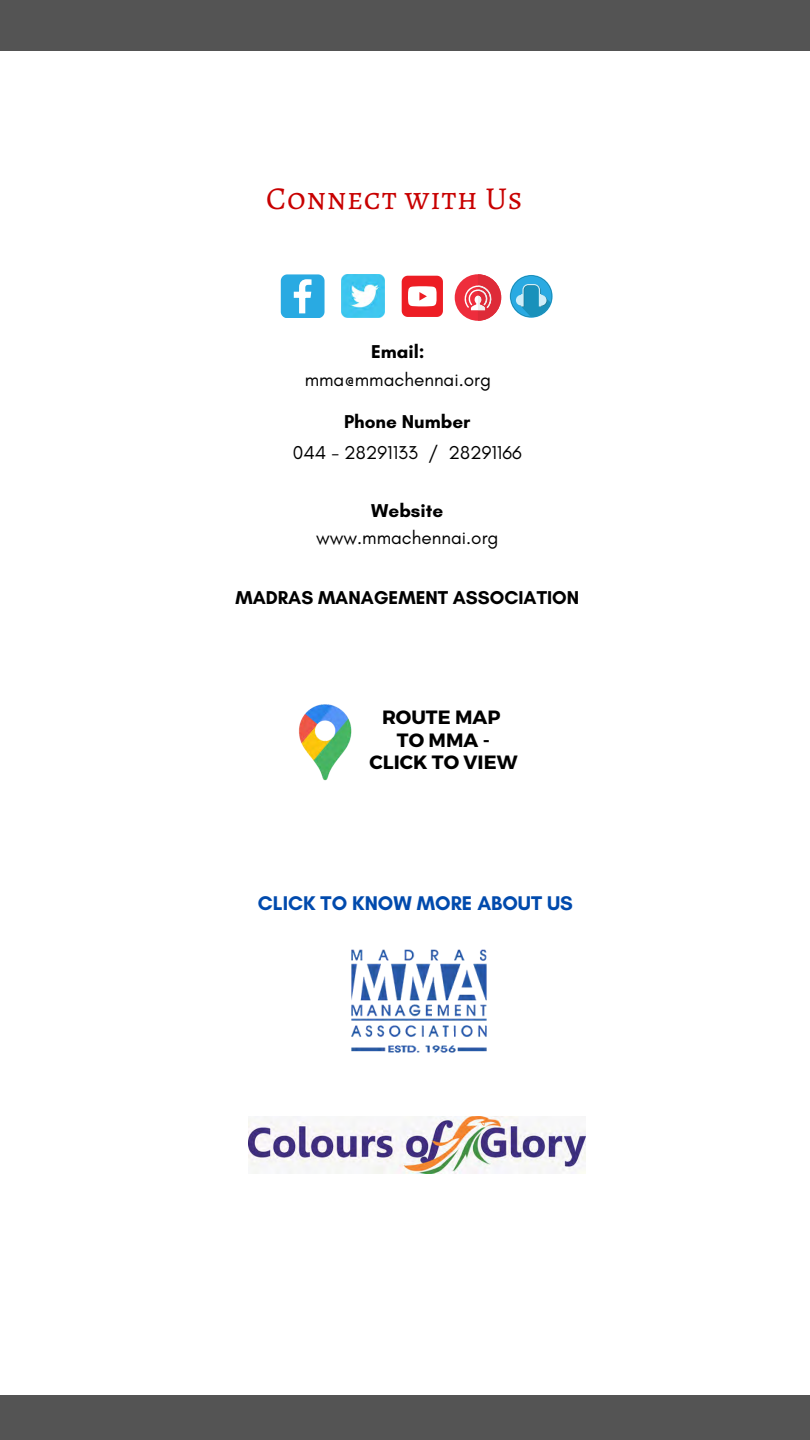
<style>
.page{position:relative;width:810px;height:1440px;background:#fff}
.page>*{position:absolute;margin:0;border:0;box-sizing:border-box;transform-origin:0 0}
.t1{font:32px "Alegreya SC";letter-spacing:.02em;color:#c80000}
.t2{font:700 20.2px "Glacial Indifference";color:#004aad}
.t3{font:700 19.2px/22.5px "Montserrat";color:#000;text-align:center}
.t4{font:18.9px "Glacial Indifference";color:#000}
.t5{font:700 18.9px "Glacial Indifference";color:#000}
</style>
<div class="page">
<div style="left:0;top:1395px;width:810px;height:45px;background:#545454"></div>
<div style="left:0;top:0;width:810px;height:51px;background:#545454"></div>
<img style="left:351px;top:949px;width:136px;height:104px">
<svg style="left:281px;top:274px;width:43px;height:44px"></svg>
<svg style="left:402px;top:276px;width:41px;height:41px"></svg>
<svg style="left:510px;top:275px;width:43px;height:43px"></svg>
<svg style="left:510px;top:276px;width:42px;height:41px"></svg>
<div style="left:511px;top:276px;width:41px;height:41px;background:#29aae2;border-radius:50%"></div>
<svg style="left:516px;top:284px;width:35px;height:33px"></svg>
<img style="left:341px;top:274px;width:44px;height:44px">
<img style="left:298px;top:704px;width:54px;height:77px">
<div style="left:455px;top:274px;width:46px;height:47px;background:#ee2d3c;border-radius:50%"></div>
<svg style="left:464px;top:274px;width:37px;height:47px"></svg>
<img style="left:248px;top:1117px;width:338px;height:57px">
<p class="t1" style="left:266px;top:177px;width:258px">Connect with Us</p>
<p class="t5" style="left:371px;top:340px;width:55px">Email:</p>
<p class="t4" style="left:305px;top:368px;width:188px">mma@mmachennai.org</p>
<p class="t5" style="left:344px;top:410px;width:128px">Phone Number</p>
<h3 class="t4" style="left:293px;top:441px;width:231px">044 - 28291133 / 28291166</h3>
<h3 class="t5" style="left:371px;top:499px;width:74px">Website</h3>
<h3 class="t4" style="left:316px;top:526px;width:184px">www.mmachennai.org</h3>
<p class="t5" style="left:235px;top:586px;width:345px">MADRAS MANAGEMENT ASSOCIATION</p>
<p class="t3" style="left:370px;top:705px;width:149px">ROUTE MAP<br>TO MMA -<br>CLICK TO VIEW</p>
<h2 class="t2" style="left:258px;top:891px;width:317px">CLICK TO KNOW MORE ABOUT US</h2>
</div>
